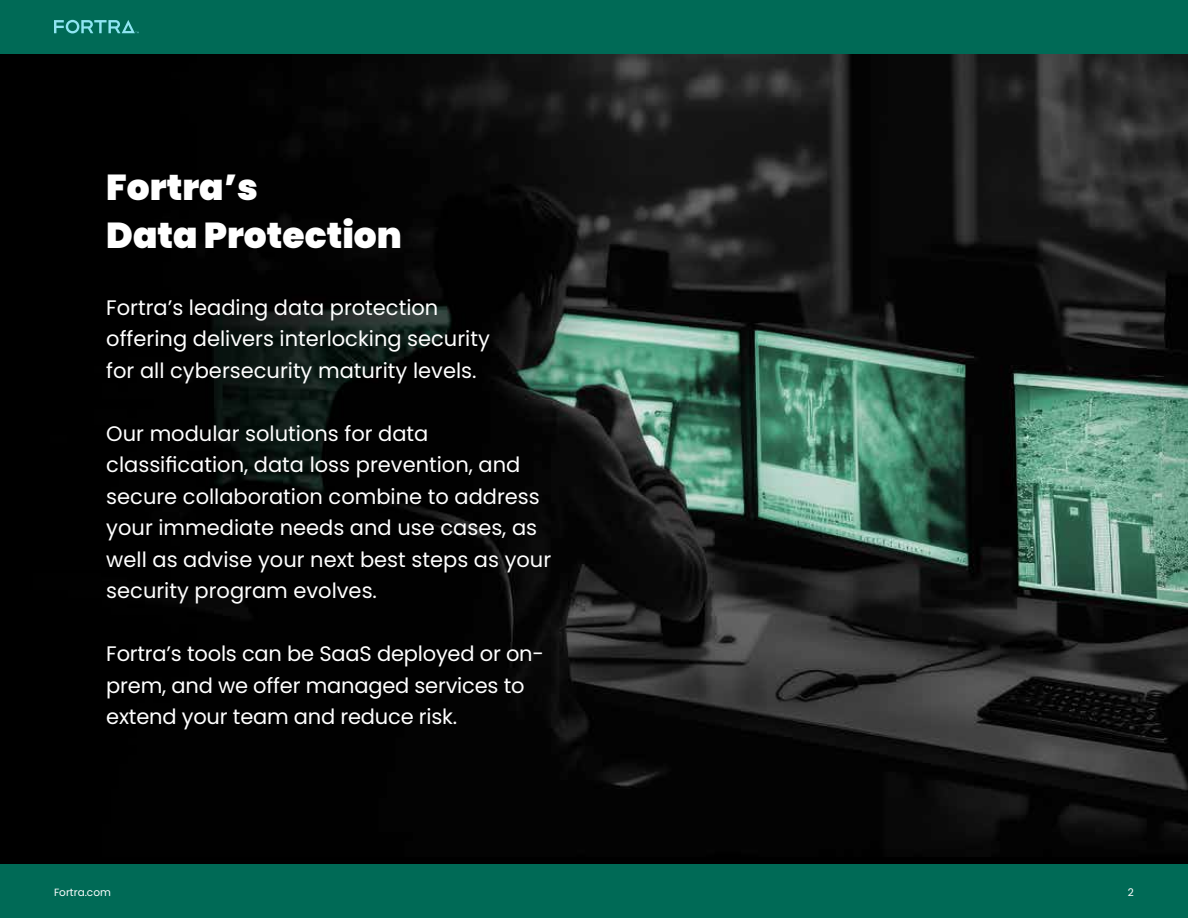
<style>
.page{position:relative;width:1188px;height:918px;background:#fff}
.page>*{position:absolute;margin:0;border:0;box-sizing:border-box;transform-origin:0 0}
.t1{font:900 36px/48px "Poppins";color:#fff}
.t2{font:21px/31.5px "Poppins";color:#fff}
.t3{font:10.5px "Poppins";color:#fff}
</style>
<div class="page">
<div style="left:0;top:864px;width:1188px;height:54px;background:#006a56"></div>
<div style="left:0;top:0;width:1188px;height:54px;background:#006a56"></div>
<svg style="left:54px;top:20px;width:85px;height:13px"></svg>
<img style="left:0;top:54px;width:1188px;height:802px">
<h1 class="t1" style="left:106px;top:163px;width:297px">Fortra’s<br>Data Protection</h1>
<p class="t2" style="left:106px;top:292px;width:385px">Fortra’s leading data protection offering delivers interlocking security for all cybersecurity maturity levels.</p>
<p class="t2" style="left:106px;top:418px;width:446px">Our modular solutions for data classification, data loss prevention, and secure collaboration combine to address your immediate needs and use cases, as well as advise your next best steps as your security program evolves.</p>
<p class="t2" style="left:106px;top:638px;width:439px">Fortra’s tools can be SaaS deployed or on&shy;prem, and we offer managed services to extend your team and reduce risk.</p>
<p class="t3" style="left:54px;top:887px;width:58px">Fortra.com</p>
<p class="t3" style="left:1128px;top:887px;width:8px">2</p>
</div>
